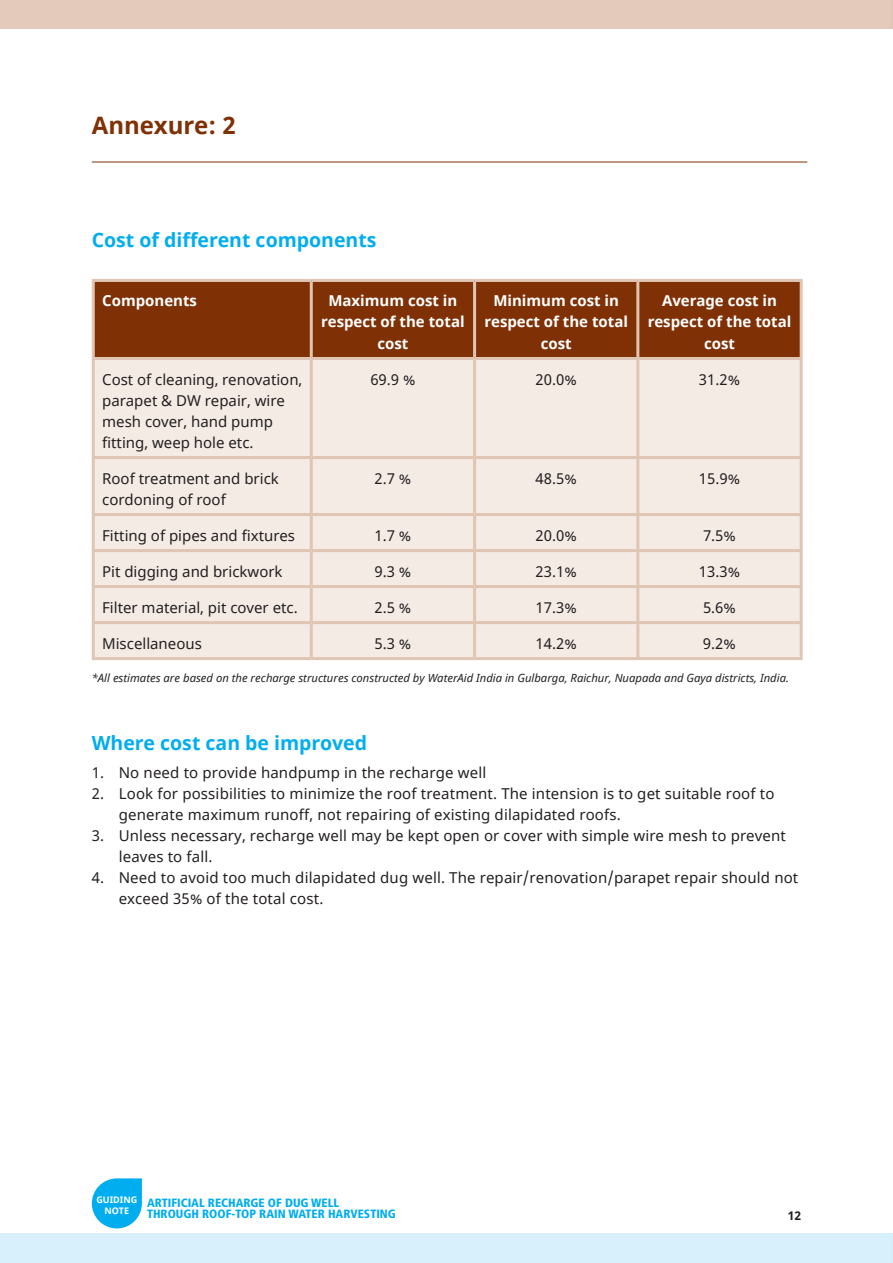
<style>
.page{position:relative;width:893px;height:1263px;background:#fff}
.page>*{position:absolute;margin:0;border:0;box-sizing:border-box;transform-origin:0 0}
.t1{font:700 24px "Noto Sans";color:#7f3105}
.t2{font:700 19.5px "Noto Sans";color:#00aeef}
.t3{font:15px/21px "Noto Sans";letter-spacing:.01em;color:#231f20}
.t4{font:700 15px/21px "Noto Sans";color:#fff;text-align:center}
.t5{font:900 condensed 12px/10.8px "Frutiger LT Std";color:#00aeef}
.t6{font:700 12px "Noto Sans";color:#231f20}
.t7{font:italic 11.25px "Noto Sans";color:#231f20}
.t8{font:700 9px/10.6px "Noto Sans";color:#fff;text-align:center}
</style>
<div class="page">
<div style="left:0;top:1234px;width:893px;height:29px;background:#d4effb"></div>
<svg style="left:92px;top:1178px;width:50px;height:50px;background:#29bbf1"></svg>
<div style="left:0;top:0;width:893px;height:28px;background:#e3cabb"></div>
<hr style="left:891px;top:0;width:2px;height:28px;background:#e0c5b4">
<div style="left:95px;top:282px;width:705px;height:75px;background:#7f3105"></div>
<div style="left:95px;top:360px;width:705px;height:297px;background:#f4ebe5"></div>
<hr style="left:92px;top:279px;width:219px;height:3px;background:#e0c5b4">
<hr style="left:92px;top:282px;width:3px;height:75px;background:#e0c5b4">
<hr style="left:311px;top:279px;width:164px;height:3px;background:#e0c5b4">
<hr style="left:310px;top:282px;width:3px;height:75px;background:#e0c5b4">
<hr style="left:475px;top:279px;width:163px;height:3px;background:#e0c5b4">
<hr style="left:473px;top:282px;width:3px;height:75px;background:#e0c5b4">
<hr style="left:638px;top:279px;width:165px;height:3px;background:#e0c5b4">
<hr style="left:636px;top:282px;width:3px;height:75px;background:#e0c5b4">
<hr style="left:800px;top:282px;width:3px;height:75px;background:#e0c5b4">
<hr style="left:92px;top:357px;width:219px;height:3px;background:#e0c5b4">
<hr style="left:92px;top:360px;width:3px;height:96px;background:#e0c5b4">
<hr style="left:311px;top:357px;width:164px;height:3px;background:#e0c5b4">
<hr style="left:310px;top:360px;width:3px;height:96px;background:#e0c5b4">
<hr style="left:475px;top:357px;width:163px;height:3px;background:#e0c5b4">
<hr style="left:473px;top:360px;width:3px;height:96px;background:#e0c5b4">
<hr style="left:638px;top:357px;width:165px;height:3px;background:#e0c5b4">
<hr style="left:636px;top:360px;width:3px;height:96px;background:#e0c5b4">
<hr style="left:800px;top:360px;width:3px;height:96px;background:#e0c5b4">
<hr style="left:92px;top:456px;width:219px;height:3px;background:#e0c5b4">
<hr style="left:92px;top:459px;width:3px;height:54px;background:#e0c5b4">
<hr style="left:311px;top:456px;width:164px;height:3px;background:#e0c5b4">
<hr style="left:310px;top:459px;width:3px;height:54px;background:#e0c5b4">
<hr style="left:475px;top:456px;width:163px;height:3px;background:#e0c5b4">
<hr style="left:473px;top:459px;width:3px;height:54px;background:#e0c5b4">
<hr style="left:638px;top:456px;width:165px;height:3px;background:#e0c5b4">
<hr style="left:636px;top:459px;width:3px;height:54px;background:#e0c5b4">
<hr style="left:800px;top:459px;width:3px;height:54px;background:#e0c5b4">
<hr style="left:92px;top:513px;width:219px;height:3px;background:#e0c5b4">
<hr style="left:92px;top:516px;width:3px;height:33px;background:#e0c5b4">
<hr style="left:311px;top:513px;width:164px;height:3px;background:#e0c5b4">
<hr style="left:310px;top:516px;width:3px;height:33px;background:#e0c5b4">
<hr style="left:475px;top:513px;width:163px;height:3px;background:#e0c5b4">
<hr style="left:473px;top:516px;width:3px;height:33px;background:#e0c5b4">
<hr style="left:638px;top:513px;width:165px;height:3px;background:#e0c5b4">
<hr style="left:636px;top:516px;width:3px;height:33px;background:#e0c5b4">
<hr style="left:800px;top:516px;width:3px;height:33px;background:#e0c5b4">
<hr style="left:92px;top:549px;width:219px;height:3px;background:#e0c5b4">
<hr style="left:92px;top:552px;width:3px;height:33px;background:#e0c5b4">
<hr style="left:311px;top:549px;width:164px;height:3px;background:#e0c5b4">
<hr style="left:310px;top:552px;width:3px;height:33px;background:#e0c5b4">
<hr style="left:475px;top:549px;width:163px;height:3px;background:#e0c5b4">
<hr style="left:473px;top:552px;width:3px;height:33px;background:#e0c5b4">
<hr style="left:638px;top:549px;width:165px;height:3px;background:#e0c5b4">
<hr style="left:636px;top:552px;width:3px;height:33px;background:#e0c5b4">
<hr style="left:800px;top:552px;width:3px;height:33px;background:#e0c5b4">
<hr style="left:92px;top:585px;width:219px;height:3px;background:#e0c5b4">
<hr style="left:92px;top:588px;width:3px;height:33px;background:#e0c5b4">
<hr style="left:311px;top:585px;width:164px;height:3px;background:#e0c5b4">
<hr style="left:310px;top:588px;width:3px;height:33px;background:#e0c5b4">
<hr style="left:475px;top:585px;width:163px;height:3px;background:#e0c5b4">
<hr style="left:473px;top:588px;width:3px;height:33px;background:#e0c5b4">
<hr style="left:638px;top:585px;width:165px;height:3px;background:#e0c5b4">
<hr style="left:636px;top:588px;width:3px;height:33px;background:#e0c5b4">
<hr style="left:800px;top:588px;width:3px;height:33px;background:#e0c5b4">
<hr style="left:92px;top:621px;width:219px;height:3px;background:#e0c5b4">
<hr style="left:92px;top:624px;width:3px;height:33px;background:#e0c5b4">
<hr style="left:311px;top:621px;width:164px;height:3px;background:#e0c5b4">
<hr style="left:310px;top:624px;width:3px;height:33px;background:#e0c5b4">
<hr style="left:475px;top:621px;width:163px;height:3px;background:#e0c5b4">
<hr style="left:473px;top:624px;width:3px;height:33px;background:#e0c5b4">
<hr style="left:638px;top:621px;width:165px;height:3px;background:#e0c5b4">
<hr style="left:636px;top:624px;width:3px;height:33px;background:#e0c5b4">
<hr style="left:800px;top:624px;width:3px;height:33px;background:#e0c5b4">
<hr style="left:92px;top:657px;width:219px;height:3px;background:#e0c5b4">
<hr style="left:311px;top:657px;width:164px;height:3px;background:#e0c5b4">
<hr style="left:475px;top:657px;width:163px;height:3px;background:#e0c5b4">
<hr style="left:638px;top:657px;width:165px;height:3px;background:#e0c5b4">
<hr style="left:92px;top:162px;width:715px;height:1px;background:#7f3105">
<h1 class="t1" style="left:92px;top:108px;width:145px">Annexure: 2</h1>
<h2 class="t2" style="left:92px;top:226px;width:286px">Cost of different components</h2>
<p class="t4" style="left:102px;top:291px;width:96px">Components</p>
<p class="t4" style="left:321px;top:291px;width:145px">Maximum cost in respect of the total cost</p>
<p class="t4" style="left:484px;top:291px;width:145px">Minimum cost in respect of the total cost</p>
<p class="t4" style="left:648px;top:291px;width:145px">Average cost in respect of the total cost</p>
<p class="t3" style="left:102px;top:369px;width:202px">Cost of cleaning, renovation, parapet &amp; DW repair, wire mesh cover, hand pump fitting, weep hole etc.</p>
<p class="t3" style="left:370px;top:369px;width:47px">69.9 %</p>
<p class="t3" style="left:536px;top:369px;width:43px">20.0%</p>
<p class="t3" style="left:699px;top:369px;width:43px">31.2%</p>
<p class="t3" style="left:102px;top:468px;width:178px">Roof treatment and brick cordoning of roof</p>
<p class="t3" style="left:374px;top:468px;width:38px">2.7 %</p>
<p class="t3" style="left:536px;top:468px;width:43px">48.5%</p>
<p class="t3" style="left:699px;top:468px;width:43px">15.9%</p>
<p class="t3" style="left:102px;top:525px;width:194px">Fitting of pipes and fixtures</p>
<p class="t3" style="left:374px;top:525px;width:38px">1.7 %</p>
<p class="t3" style="left:536px;top:525px;width:43px">20.0%</p>
<p class="t3" style="left:703px;top:525px;width:34px">7.5%</p>
<p class="t3" style="left:102px;top:561px;width:182px">Pit digging and brickwork</p>
<p class="t3" style="left:374px;top:561px;width:38px">9.3 %</p>
<p class="t3" style="left:536px;top:561px;width:43px">23.1%</p>
<p class="t3" style="left:699px;top:561px;width:43px">13.3%</p>
<p class="t3" style="left:102px;top:597px;width:197px">Filter material, pit cover etc.</p>
<p class="t3" style="left:374px;top:597px;width:38px">2.5 %</p>
<p class="t3" style="left:536px;top:597px;width:43px">17.3%</p>
<p class="t3" style="left:703px;top:597px;width:34px">5.6%</p>
<p class="t3" style="left:102px;top:633px;width:101px">Miscellaneous</p>
<p class="t3" style="left:374px;top:633px;width:38px">5.3 %</p>
<p class="t3" style="left:536px;top:633px;width:43px">14.2%</p>
<p class="t3" style="left:703px;top:633px;width:34px">9.2%</p>
<p class="t7" style="left:92px;top:670px;width:699px">*All estimates are based on the recharge structures constructed by WaterAid India in Gulbarga, Raichur, Nuapada and Gaya districts, India.</p>
<h2 class="t2" style="left:92px;top:729px;width:277px">Where cost can be improved</h2>
<p class="t3" style="left:92px;top:763px;width:396px">1. No need to provide handpump in the recharge well</p>
<p class="t3" style="left:119px;top:784px;width:657px;text-indent:-27px">2. Look for possibilities to minimize the roof treatment. The intension is to get suitable roof to generate maximum runoff, not repairing of existing dilapidated roofs.</p>
<p class="t3" style="left:119px;top:826px;width:669px;text-indent:-27px">3. Unless necessary, recharge well may be kept open or cover with simple wire mesh to prevent leaves to fall.</p>
<p class="t3" style="left:119px;top:868px;width:681px;text-indent:-27px">4. Need to avoid too much dilapidated dug well. The repair/renovation/parapet repair should not exceed 35% of the total cost.</p>
<p class="t8" style="left:96px;top:1195px;width:42px">GUIDING<br>NOTE</p>
<p class="t5" style="left:147px;top:1197px;width:250px">ARTIFICIAL RECHARGE OF DUG WELL<br>THROUGH ROOF-TOP RAIN WATER HARVESTING</p>
<p class="t6" style="left:788px;top:1207px;width:15px">12</p>
</div>
